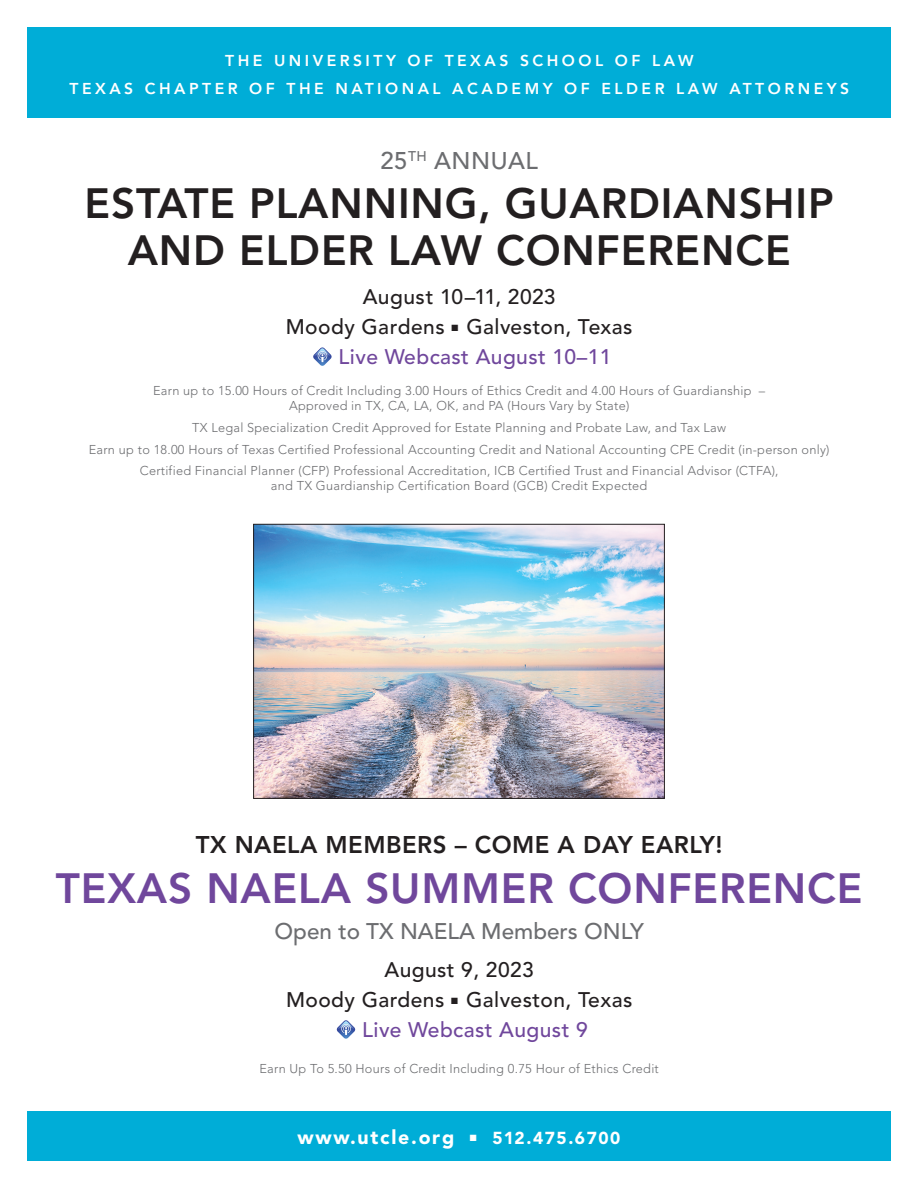
<style>
.page{position:relative;width:918px;height:1188px;background:#fff}
.page>*{position:absolute;margin:0;border:0;box-sizing:border-box;transform-origin:0 0}
.t1{font:800 42px/46.5px "Avenir LT Std";letter-spacing:.02em;color:#231f20;text-align:center}
.t2{font:800 42px "Avenir LT Std";letter-spacing:.02em;color:#70479c}
.t3{font:800 24px "Avenir LT Std";letter-spacing:.02em;color:#231f20}
.t4{font:500 24px "Avenir LT Std";letter-spacing:.02em;color:#6c6d70}
.t5{font:500 22.5px "Avenir LT Std";color:#6c6d70}
.t6{font:500 21px "Avenir LT Std";letter-spacing:.02em;color:#231f20}
.t7{font:500 21px "Avenir LT Std";letter-spacing:.02em;color:#70479c}
.t8{font:900 19.5px "Avenir LT Std";letter-spacing:.09em;color:#fff}
.t9{font:800 15.75px/28.5px "Avenir";letter-spacing:.22em;color:#fff;text-align:center}
.t10{font:300 12.75px/21.8px "Avenir LT Std";letter-spacing:.02em;color:#6c6d70;text-align:center}
.s1{font-size:17.25px}
</style>
<div class="page">
<div style="left:27px;top:1112px;width:864px;height:49px;background:#00add7"></div>
<svg style="left:313px;top:347px;width:19px;height:19px"></svg>
<svg style="left:337px;top:1020px;width:18px;height:19px"></svg>
<div style="left:27px;top:27px;width:864px;height:91px;background:#00add7"></div>
<img style="left:255px;top:526px;width:408px;height:271px">
<div style="left:253px;top:524px;width:412px;height:275px;border:1px solid #231f20"></div>
<p class="t9" style="left:70px;top:46px;width:781px">THE UNIVERSITY OF TEXAS SCHOOL OF LAW<br>TEXAS CHAPTER OF THE NATIONAL ACADEMY OF ELDER LAW ATTORNEYS</p>
<h2 class="t4" style="left:380px;top:147px;width:159px">25<sup>TH</sup> ANNUAL</h2>
<h1 class="t1" style="left:85px;top:181px;width:751px">ESTATE PLANNING, GUARDIANSHIP<br>AND ELDER LAW CONFERENCE</h1>
<h3 class="t6" style="left:363px;top:285px;width:194px">August 10–11, 2023</h3>
<h3 class="t6" style="left:286px;top:315px;width:348px">Moody Gardens ■ Galveston, Texas</h3>
<h3 class="t7" style="left:339px;top:345px;width:274px">Live Webcast August 10–11</h3>
<p class="t10" style="left:153px;top:383px;width:614px;line-height:15px">Earn up to 15.00 Hours of Credit Including 3.00 Hours of Ethics Credit and 4.00 Hours of Guardianship –<br>Approved in TX, CA, LA, OK, and PA (Hours Vary by State)</p>
<p class="t10" style="left:89px;top:417px;width:742px">TX Legal Specialization Credit Approved for Estate Planning and Probate Law, and Tax Law<br>Earn up to 18.00 Hours of Texas Certified Professional Accounting Credit and National Accounting CPE Credit (in-person only)<br>Certified Financial Planner (CFP) Professional Accreditation, ICB Certified Trust and Financial Advisor (CTFA),</p>
<p class="t10" style="left:271px;top:475px;width:378px">and TX Guardianship Certification Board (GCB) Credit Expected</p>
<h2 class="t3" style="left:196px;top:831px;width:528px">TX NAELA MEMBERS – COME A DAY EARLY!</h2>
<h1 class="t2" style="left:56px;top:863px;width:808px">TEXAS NAELA SUMMER CONFERENCE</h1>
<h3 class="t5" style="left:275px;top:918px;width:371px">Open to TX NAELA Members ONLY</h3>
<h3 class="t6" style="left:384px;top:958px;width:151px">August 9, 2023</h3>
<h3 class="t6" style="left:286px;top:988px;width:348px">Moody Gardens ■ Galveston, Texas</h3>
<h3 class="t7" style="left:362px;top:1018px;width:227px">Live Webcast August 9</h3>
<p class="t10" style="left:259px;top:1057px;width:401px">Earn Up To 5.50 Hours of Credit Including 0.75 Hour of Ethics Credit</p>
<h3 class="t8" style="left:297px;top:1125px;width:325px">www.utcle.org ■ <span class="s1">512.475.6700</span></h3>
</div>
